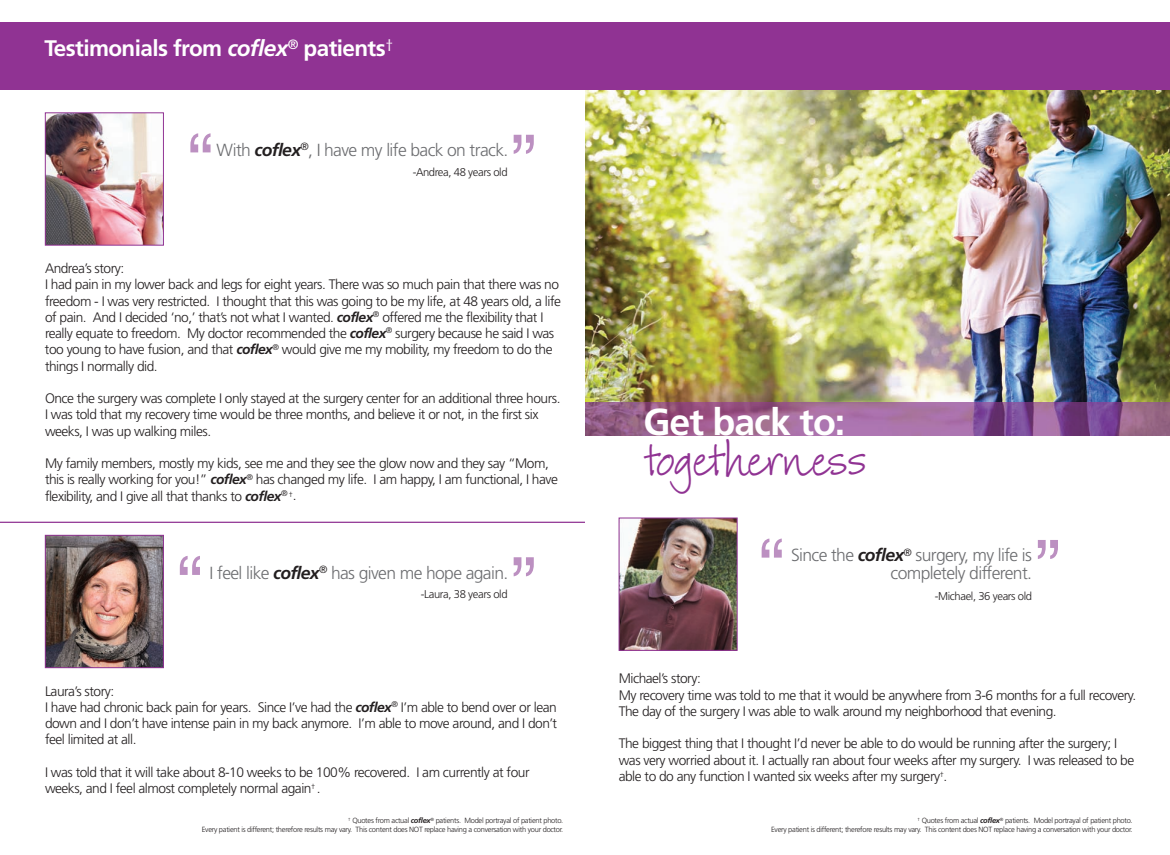
<style>
.page{position:relative;width:1170px;height:855px;background:#fff}
.page>*{position:absolute;margin:0;border:0;box-sizing:border-box;transform-origin:0 0}
.t1{font:75px "Helvetica";color:#bc90c1}
.t2{font:48.75px "My Write Hand";letter-spacing:-.055em;color:#903393}
.t3{font:700 37.5px "Frutiger";letter-spacing:-.025em;color:#fff}
.t4{font:700 22.5px "Frutiger";letter-spacing:-.025em;color:#fff}
.t5{font:300 17.5px/17.5px "Frutiger";letter-spacing:-.035em;color:#6c6d70;text-align:right}
.t6{font:300 13.75px/16.2px "Frutiger";letter-spacing:-.035em;color:#231f20}
.t7{font:300 11.25px "Frutiger";letter-spacing:-.035em;color:#231f20}
.t8{font:300 7.5px/8.8px "Frutiger";letter-spacing:-.035em;color:#231f20;text-align:right}
.s1{font-style:italic}
.s2{font-weight:700;font-style:italic;color:#231f20}
.s3{font-weight:700;font-style:italic}
</style>
<div class="page">
<img style="left:585px;top:90px;width:585px;height:312px">
<img style="left:585px;top:402px;width:585px;height:34px">
<img style="left:621px;top:520px;width:115px;height:129px">
<div style="left:619px;top:518px;width:119px;height:133px;border:1px solid #903393"></div>
<div style="left:0;top:22px;width:1170px;height:68px;background:#903393"></div>
<img style="left:47px;top:114px;width:115px;height:129px">
<div style="left:45px;top:112px;width:119px;height:133px;border:1px solid #903393"></div>
<img style="left:47px;top:537px;width:115px;height:129px">
<div style="left:45px;top:535px;width:119px;height:133px;border:1px solid #903393"></div>
<hr style="left:0;top:522px;width:585px;height:1px;background:#903393">
<h3 class="t4" style="left:44px;top:40px;width:351px">Testimonials from <span class="s1">coflex</span><sup>®</sup> patients<sup>†</sup></h3>
<h1 class="t1" style="left:188px;top:118px;width:26px">“</h1>
<h1 class="t1" style="left:511px;top:119px;width:26px">”</h1>
<p class="t5" style="left:216px;top:143px;width:293px">With <span class="s2">coflex</span><sup>®</sup>, I have my life back on track.</p>
<p class="t7" style="left:413px;top:167px;width:96px">-Andrea, 48 years old</p>
<p class="t6" style="left:45px;top:261px;width:518px">Andrea’s story:<br>I had pain in my lower back and legs for eight years. There was so much pain that there was no freedom - I was very restricted. I thought that this was going to be my life, at 48 years old, a life of pain. And I decided ‘no,’ that’s not what I wanted. <span class="s3">coflex</span><sup>®</sup> offered me the flexibility that I really equate to freedom. My doctor recommended the <span class="s3">coflex</span><sup>®</sup> surgery because he said I was too young to have fusion, and that <span class="s3">coflex</span><sup>®</sup> would give me my mobility, my freedom to do the things I normally did.</p>
<p class="t6" style="left:45px;top:391px;width:517px">Once the surgery was complete I only stayed at the surgery center for an additional three hours.<br>I was told that my recovery time would be three months, and believe it or not, in the first six weeks, I was up walking miles.</p>
<p class="t6" style="left:45px;top:456px;width:515px">My family members, mostly my kids, see me and they see the glow now and they say “Mom, this is really working for you!” <span class="s3">coflex</span><sup>®</sup> has changed my life. I am happy, I am functional, I have flexibility, and I give all that thanks to <span class="s3">coflex</span><sup>®</sup> <sup>†</sup>.</p>
<h1 class="t1" style="left:177px;top:540px;width:26px">“</h1>
<h1 class="t1" style="left:511px;top:541px;width:26px">”</h1>
<p class="t5" style="left:210px;top:565px;width:300px">I feel like <span class="s2">coflex</span><sup>®</sup> has given me hope again.</p>
<p class="t7" style="left:421px;top:590px;width:88px">-Laura, 38 years old</p>
<p class="t6" style="left:45px;top:684px;width:514px">Laura’s story:<br>I have had chronic back pain for years. Since I’ve had the <span class="s3">coflex</span><sup>®</sup> I’m able to bend over or lean down and I don’t have intense pain in my back anymore. I’m able to move around, and I don’t feel limited at all.</p>
<p class="t6" style="left:45px;top:765px;width:486px">I was told that it will take about 8-10 weeks to be 100% recovered. I am currently at four weeks, and I feel almost completely normal again<sup>†</sup> .</p>
<p class="t8" style="left:202px;top:817px;width:363px"><sup>†</sup> Quotes from actual <span class="s3">coflex</span><sup>®</sup> patients. Model portrayal of patient photo.<br>Every patient is different; therefore results may vary. This content does NOT replace having a conversation with your doctor.</p>
<h3 class="t3" style="left:643px;top:406px;width:203px">Get back to:</h3>
<h2 class="t2" style="left:643px;top:438px;width:224px">togetherness</h2>
<h1 class="t1" style="left:759px;top:523px;width:26px">“</h1>
<h1 class="t1" style="left:1035px;top:524px;width:26px">”</h1>
<p class="t5" style="left:791px;top:548px;width:243px">Since the <span class="s2">coflex</span><sup>®</sup> surgery, my life is completely different.</p>
<p class="t7" style="left:935px;top:591px;width:99px">-Michael, 36 years old</p>
<p class="t6" style="left:619px;top:671px;width:519px">Michael’s story:<br>My recovery time was told to me that it would be anywhere from 3-6 months for a full recovery.<br>The day of the surgery I was able to walk around my neighborhood that evening.</p>
<p class="t6" style="left:619px;top:736px;width:517px">The biggest thing that I thought I’d never be able to do would be running after the surgery; I was very worried about it. I actually ran about four weeks after my surgery. I was released to be able to do any function I wanted six weeks after my surgery<sup>†</sup>.</p>
<p class="t8" style="left:771px;top:817px;width:363px"><sup>†</sup> Quotes from actual <span class="s3">coflex</span><sup>®</sup> patients. Model portrayal of patient photo.<br>Every patient is different; therefore results may vary. This content does NOT replace having a conversation with your doctor.</p>
</div>
